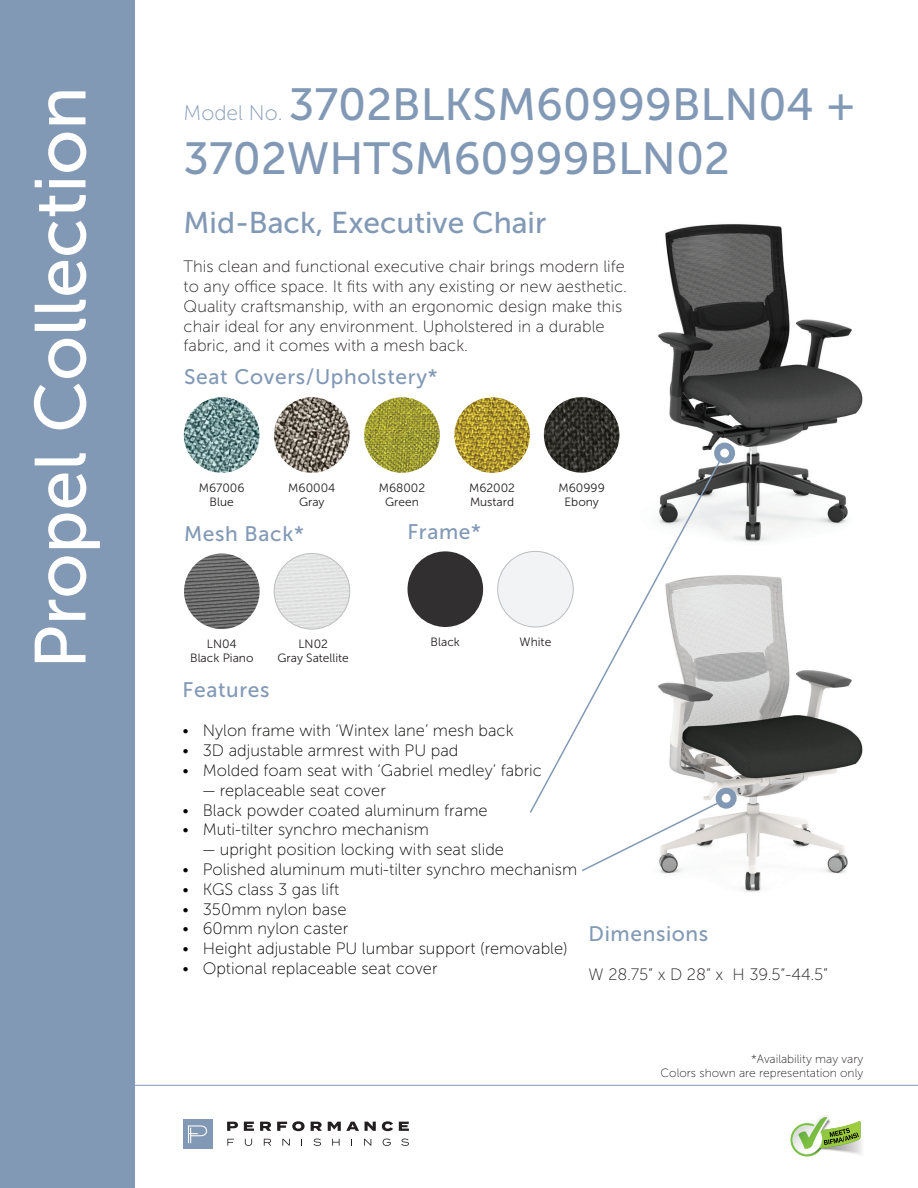
<style>
.page{position:relative;width:918px;height:1188px;background:#fff}
.page>*{position:absolute;margin:0;border:0;box-sizing:border-box;transform-origin:0 0}
.t1{font:72px "Museo Sans 500";color:#fff}
.t2{font:45px/54px "Museo Sans 500";color:#8299b6}
.t3{font:30px "Museo Sans 500";color:#8299b6}
.t4{font:21px "Museo Sans 500";letter-spacing:.03em;color:#8299b6}
.t5{font:16.5px "Museo Sans 100";color:#040503}
.t6{font:16.5px/19.8px "Museo Sans 100";color:#231f20}
.t7{font:12px/14.4px "Museo Sans 300";color:#231f20;text-align:center}
.t8{font:12px/14.4px "Museo Sans 100";color:#231f20;text-align:right}
.s1{font-family:"Museo Sans 100";font-size:21px}
</style>
<div class="page">
<div style="left:0;top:0;width:135px;height:1188px;background:#8299b6"></div>
<hr style="left:135px;top:1085px;width:783px;height:1px;background:#8299b6">
<img style="left:662px;top:575px;width:201px;height:317px">
<img style="left:658px;top:224px;width:205px;height:318px">
<img style="left:184px;top:554px;width:76px;height:75px;border-radius:38px">
<img style="left:274px;top:554px;width:76px;height:75px;border-radius:38px">
<div style="left:274px;top:553px;width:76px;height:76px;border:1px solid #bcbdc0;border-radius:50%"></div>
<svg style="left:227px;top:1122px;width:11px;height:9px"></svg>
<svg style="left:244px;top:1122px;width:10px;height:9px"></svg>
<svg style="left:260px;top:1122px;width:11px;height:9px"></svg>
<svg style="left:277px;top:1121px;width:28px;height:10px"></svg>
<svg style="left:311px;top:1122px;width:11px;height:9px"></svg>
<svg style="left:328px;top:1122px;width:31px;height:9px"></svg>
<svg style="left:365px;top:1122px;width:11px;height:9px"></svg>
<svg style="left:382px;top:1121px;width:11px;height:10px"></svg>
<svg style="left:399px;top:1122px;width:10px;height:9px"></svg>
<svg style="left:227px;top:1139px;width:7px;height:7px"></svg>
<svg style="left:245px;top:1139px;width:7px;height:7px"></svg>
<svg style="left:264px;top:1139px;width:7px;height:7px"></svg>
<svg style="left:282px;top:1139px;width:8px;height:7px"></svg>
<svg style="left:314px;top:1139px;width:7px;height:7px"></svg>
<svg style="left:332px;top:1139px;width:8px;height:7px"></svg>
<svg style="left:364px;top:1139px;width:7px;height:7px"></svg>
<svg style="left:383px;top:1139px;width:8px;height:7px"></svg>
<svg style="left:401px;top:1139px;width:8px;height:7px"></svg>
<div style="left:183px;top:1119px;width:30px;height:30px;background:#8299b6"></div>
<svg style="left:188px;top:1125px;width:19px;height:18px"></svg>
<div style="left:408px;top:551px;width:75px;height:76px;background:#312f30;border-radius:50%"></div>
<img style="left:544px;top:397px;width:75px;height:76px;border-radius:38px">
<svg style="left:790px;top:1123px;width:34px;height:34px"></svg>
<svg style="left:793px;top:1115px;width:70px;height:42px"></svg>
<div style="left:498px;top:551px;width:75px;height:76px;background:#f2f3f4;border-radius:50%"></div>
<img style="left:184px;top:397px;width:75px;height:76px;border-radius:38px">
<img style="left:274px;top:397px;width:76px;height:76px;border-radius:38px">
<img style="left:364px;top:397px;width:76px;height:76px;border-radius:38px">
<img style="left:454px;top:397px;width:76px;height:76px;border-radius:38px">
<svg style="left:582px;top:809px;width:147px;height:64px"></svg>
<div style="left:719px;top:791px;width:15px;height:15px;background:#fff;border-radius:50%"></div>
<div style="left:716px;top:788px;width:21px;height:21px;border:6px solid #8299b6;border-radius:50%"></div>
<div style="left:717px;top:446px;width:15px;height:15px;background:#fff;border-radius:50%"></div>
<div style="left:714px;top:443px;width:21px;height:21px;border:6px solid #8299b6;border-radius:50%"></div>
<svg style="left:528px;top:457px;width:195px;height:358px"></svg>
<svg style="left:750px;top:451px;width:2px;height:13px"></svg>
<h1 class="t1" style="left:21px;top:669px;width:584px;rotate:-90deg">Propel Collection</h1>
<h2 class="t2" style="left:184px;top:78px;width:674px"><span class="s1">Model No.</span> 3702BLKSM60999BLN04 +<br>3702WHTSM60999BLN02</h2>
<h3 class="t3" style="left:184px;top:206px;width:364px">Mid-Back, Executive Chair</h3>
<p class="t6" style="left:184px;top:257px;width:445px">This clean and functional executive chair brings modern life to any office space. It fits with any existing or new aesthetic.<br>Quality craftsmanship, with an ergonomic design make this chair ideal for any environment. Upholstered in a durable fabric, and it comes with a mesh back.</p>
<p class="t4" style="left:184px;top:366px;width:255px">Seat Covers/Upholstery*</p>
<p class="t7" style="left:199px;top:480px;width:47px">M67006<br>Blue</p>
<p class="t7" style="left:288px;top:480px;width:49px">M60004<br>Gray</p>
<p class="t7" style="left:379px;top:480px;width:48px">M68002<br>Green</p>
<p class="t7" style="left:469px;top:480px;width:47px;text-align:left">M62002<br>Mustard</p>
<p class="t4" style="left:184px;top:522px;width:121px">Mesh Back*</p>
<p class="t4" style="left:408px;top:521px;width:75px">Frame*</p>
<p class="t7" style="left:559px;top:480px;width:48px">M60999<br>Ebony</p>
<p class="t7" style="left:190px;top:637px;width:65px">LN04<br>Black Piano</p>
<p class="t7" style="left:298px;top:637px;width:31px">LN02</p>
<p class="t7" style="left:277px;top:651px;width:73px">Gray Satellite</p>
<p class="t7" style="left:431px;top:635px;width:31px">Black</p>
<p class="t7" style="left:520px;top:635px;width:33px">White</p>
<p class="t4" style="left:183px;top:678px;width:88px">Features</p>
<p class="t5" style="left:183px;top:722px;width:333px">• Nylon frame with ‘Wintex lane’ mesh back</p>
<p class="t5" style="left:183px;top:742px;width:277px">• 3D adjustable armrest with PU pad</p>
<p class="t5" style="left:183px;top:762px;width:361px">• Molded foam seat with ‘Gabriel medley’ fabric</p>
<p class="t5" style="left:203px;top:781px;width:185px">— replaceable seat cover</p>
<p class="t5" style="left:183px;top:801px;width:307px">• Black powder coated aluminum frame</p>
<p class="t5" style="left:183px;top:821px;width:248px">• Muti-tilter synchro mechanism</p>
<p class="t5" style="left:203px;top:841px;width:303px">— upright position locking with seat slide</p>
<p class="t5" style="left:183px;top:861px;width:396px">• Polished aluminum muti-tilter synchro mechanism</p>
<p class="t5" style="left:183px;top:880px;width:158px">• KGS class 3 gas lift</p>
<p class="t5" style="left:183px;top:900px;width:166px">• 350mm nylon base</p>
<p class="t5" style="left:183px;top:920px;width:167px">• 60mm nylon caster</p>
<p class="t5" style="left:183px;top:940px;width:387px">• Height adjustable PU lumbar support (removable)</p>
<p class="t5" style="left:183px;top:960px;width:257px">• Optional replaceable seat cover</p>
<p class="t4" style="left:589px;top:922px;width:121px">Dimensions</p>
<p class="t6" style="left:589px;top:965px;width:241px">W 28.75” x D 28” x H 39.5”-44.5”</p>
<p class="t8" style="left:660px;top:1052px;width:204px">*Availability may vary<br>Colors shown are representation only</p>
</div>
